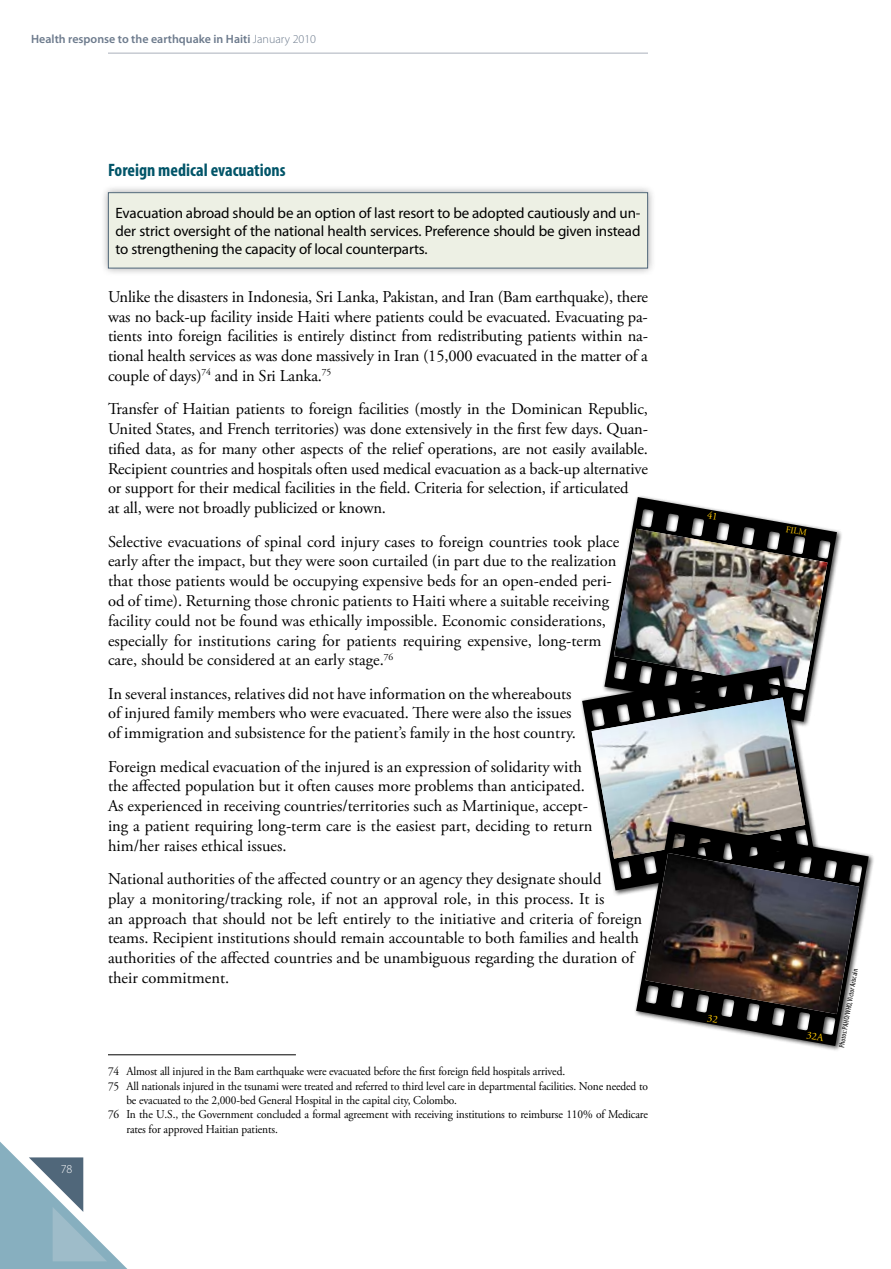
<style>
.page{position:relative;width:891px;height:1269px;background:#fff}
.page>*{position:absolute;margin:0;border:0;box-sizing:border-box;transform-origin:0 0}
.t1{font:700 condensed 18px "Myriad Pro";color:#005468}
.t2{font:16.5px/19.8px "Adobe Garamond Pro";color:#000}
.t3{font:15px/18px "Myriad Pro";letter-spacing:-.01em;color:#000;text-align:justify}
.t4{font:12px "Adobe Garamond Pro";letter-spacing:-.01em;color:#000;scale:.95 1}
.t5{font:600 12px "Myriad Pro";color:#6d7b8d}
.t6{font:300 12px "Myriad Pro";color:#fff}
.t7{font:9px "Adobe Garamond Pro";color:#ffcb05}
.t8{font:condensed 7.5px "Myriad Pro";color:#000}
.s1{font-weight:300}
</style>
<div class="page">
<hr style="left:108px;top:53px;width:540px;height:1px;background:#abb0bb">
<div style="left:100px;top:184px;width:556px;height:93px;background:#000;opacity:.35"></div>
<div style="left:108px;top:193px;width:540px;height:75px;background:#edf0e4"></div>
<div style="left:108px;top:192px;width:540px;height:76px;border:1px solid #50677a"></div>
<hr style="left:108px;top:1055px;width:188px;height:1px;background:#000">
<div style="left:602px;top:494px;width:241px;height:234px;background:#000;opacity:.75"></div>
<svg style="left:604px;top:497px;width:233px;height:200px"></svg>
<img style="left:614px;top:529px;width:214px;height:161px">
<div style="left:579px;top:663px;width:242px;height:233px;background:#000;opacity:.75"></div>
<svg style="left:582px;top:666px;width:233px;height:224px"></svg>
<div style="left:633px;top:819px;width:242px;height:233px;background:#000;opacity:.75"></div>
<svg style="left:636px;top:821px;width:233px;height:225px"></svg>
<svg style="left:0;top:1142px;width:127px;height:127px"></svg>
<svg style="left:707px;top:510px;width:10px;height:9px"></svg>
<img style="left:592px;top:697px;width:267px;height:325px">
<svg style="left:806px;top:1032px;width:18px;height:9px"></svg>
<p class="t5" style="left:31px;top:31px;width:286px">Health response to the earthquake in Haiti <span class="s1">January 2010</span></p>
<p class="t1" style="left:108px;top:158px;width:179px">Foreign medical evacuations</p>
<p class="t3" style="left:116px;top:204px;width:527px">Evacuation abroad should be an option of last resort to be adopted cautiously and un&shy;der strict oversight of the national health services. Preference should be given instead to strengthening the capacity of local counterparts.</p>
<p class="t2" style="left:108px;top:287px;width:542px;text-align:justify">Unlike the disasters in Indonesia, Sri Lanka, Pakistan, and Iran (Bam earthquake), there was no back-up facility inside Haiti where patients could be evacuated. Evacuating pa&shy;tients into foreign facilities is entirely distinct from redistributing patients within na&shy;tional health services as was done massively in Iran (15,000 evacuated in the matter of a couple of days)<sup>74</sup> and in Sri Lanka.<sup>75</sup></p>
<p class="t2" style="left:108px;top:400px;width:542px">Transfer of Haitian patients to foreign facilities (mostly in the Dominican Republic, United States, and French territories) was done extensively in the first few days. Quan&shy;tified data, as for many other aspects of the relief operations, are not easily available.<br>Recipient countries and hospitals often used medical evacuation as a back-up alternative or support for their medical facilities in the field. Criteria for selection, if articulated<br>at all, were not broadly publicized or known.</p>
<p class="t2" style="left:108px;top:532px;width:513px">Selective evacuations of spinal cord injury cases to foreign countries took place early after the impact, but they were soon curtailed (in part due to the realization that those patients would be occupying expensive beds for an open-ended peri&shy;od of time). Returning those chronic patients to Haiti where a suitable receiving facility could not be found was ethically impossible. Economic considerations, especially for institutions caring for patients requiring expensive, long-term care, should be considered at an early stage.<sup>76</sup></p>
<p class="t2" style="left:108px;top:684px;width:470px">In several instances, relatives did not have information on the whereabouts of injured family members who were evacuated. There were also the issues of immigration and subsistence for the patient’s family in the host country.</p>
<p class="t2" style="left:108px;top:757px;width:486px">Foreign medical evacuation of the injured is an expression of solidarity with the affected population but it often causes more problems than anticipated.<br>As experienced in receiving countries/territories such as Martinique, accept&shy;ing a patient requiring long-term care is the easiest part, deciding to return him/her raises ethical issues.</p>
<p class="t2" style="left:108px;top:870px;width:536px">National authorities of the affected country or an agency they designate should<br>play a monitoring/tracking role, if not an approval role, in this process. It is<br>an approach that should not be left entirely to the initiative and criteria of foreign teams. Recipient institutions should remain accountable to both families and health authorities of the affected countries and be unambiguous regarding the duration of their commitment.</p>
<p class="t6" style="left:61px;top:1162px;width:13px">78</p>
<p class="t4" style="left:108px;top:1064px;width:483px">74 Almost all injured in the Bam earthquake were evacuated before the first foreign field hospitals arrived.</p>
<p class="t4" style="left:108px;top:1079px;width:570px">75 All nationals injured in the tsunami were treated and referred to third level care in departmental facilities. None needed to</p>
<p class="t4" style="left:126px;top:1093px;width:350px">be evacuated to the 2,000-bed General Hospital in the capital city, Colombo.</p>
<p class="t4" style="left:108px;top:1107px;width:570px">76 In the U.S., the Government concluded a formal agreement with receiving institutions to reimburse 110% of Medicare</p>
<p class="t4" style="left:126px;top:1122px;width:161px">rates for approved Haitian patients.</p>
<p class="t7" style="left:787px;top:524px;width:23px;rotate:10deg">FILM</p>
<p class="t8" style="left:837px;top:1047px;width:81px;rotate:-80deg">Photos: PAHO/WHO, Victor Ariscain</p>
</div>
